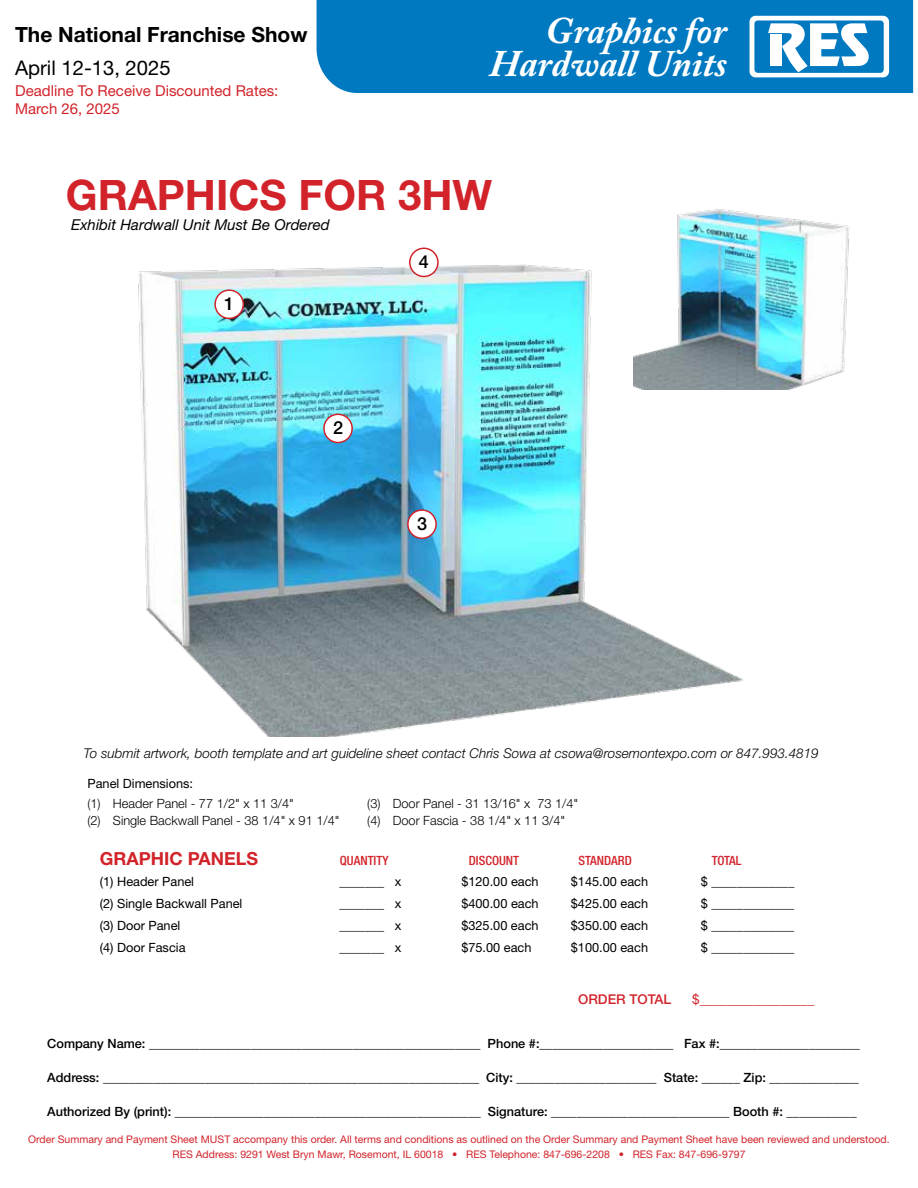
<style>
.page{position:relative;width:918px;height:1188px;background:#fff}
.page>*{position:absolute;margin:0;border:0;box-sizing:border-box;transform-origin:0 0}
.t1{font:700 42px "Helvetica Neue LT Std";color:#d2232a}
.t2{font:italic 700 37.35px/32.8px "Adobe Caslon Pro";color:#fff;text-align:right}
.t3{font:700 21px "Helvetica Neue LT Std";color:#000}
.t4{font:20.25px "Helvetica Neue LT Std";color:#000}
.t5{font:700 18px "Helvetica Neue LT Std";color:#d2232a}
.t6{font:500 18px "Helvetica Neue LT Std";color:#000}
.t7{font:15px/18px "Helvetica Neue LT Std";color:#d2232a}
.t8{font:italic 15px "Helvetica Neue LT Std";color:#000}
.t9{font:italic 300 13.5px "Helvetica Neue LT Std";color:#000}
.t10{font:500 13.5px "Helvetica Neue LT Std";color:#d2232a}
.t11{font:500 12.75px "Helvetica Neue LT Std";color:#000}
.t12{font:12.75px "Helvetica Neue LT Std";color:#000}
.t13{font:300 12.75px/16.5px "Helvetica Neue LT Std";color:#000}
.t14{font:500 condensed 12.75px "Helvetica Neue LT Pro";color:#d2232a}
.t15{font:10.5px/15.3px "Helvetica Neue LT Std";color:#d2232a;text-align:center}
.s1{font-weight:400}
</style>
<div class="page">
<img style="left:138px;top:247px;width:654px;height:490px">
<img style="left:634px;top:209px;width:216px;height:180px">
<div style="left:215px;top:290px;width:28px;height:28px;background:#fff;border-radius:50%"></div>
<div style="left:214px;top:289px;width:30px;height:30px;border:2px solid #d2232a;border-radius:50%"></div>
<div style="left:324px;top:414px;width:28px;height:28px;background:#fff;border-radius:50%"></div>
<div style="left:323px;top:414px;width:30px;height:29px;border:2px solid #d2232a;border-radius:50%"></div>
<div style="left:408px;top:510px;width:28px;height:28px;background:#fff;border-radius:50%"></div>
<div style="left:407px;top:509px;width:30px;height:30px;border:2px solid #d2232a;border-radius:50%"></div>
<div style="left:410px;top:248px;width:28px;height:28px;background:#fff;border-radius:50%"></div>
<div style="left:409px;top:248px;width:30px;height:29px;border:2px solid #d2232a;border-radius:50%"></div>
<div style="left:317px;top:0;width:596px;height:93px;background:#0079c1"></div>
<svg style="left:750px;top:16px;width:139px;height:61px"></svg>
<div style="left:770px;top:34px;width:12px;height:32px;background:#fff"></div>
<h3 class="t3" style="left:15px;top:22px;width:294px">The National Franchise Show</h3>
<h3 class="t4" style="left:15px;top:56px;width:157px">April 12-13, 2025</h3>
<p class="t7" style="left:15px;top:81px;width:265px">Deadline To Receive Discounted Rates:<br>March 26, 2025</p>
<h2 class="t2" style="left:489px;top:14px;width:239px">Graphics for<br>Hardwall Units</h2>
<h1 class="t1" style="left:66px;top:169px;width:428px">GRAPHICS FOR 3HW</h1>
<p class="t8" style="left:71px;top:216px;width:260px">Exhibit Hardwall Unit Must Be Ordered</p>
<h3 class="t6" style="left:224px;top:293px;width:12px">1</h3>
<h3 class="t6" style="left:333px;top:417px;width:12px">2</h3>
<h3 class="t6" style="left:419px;top:251px;width:12px">4</h3>
<h3 class="t6" style="left:417px;top:513px;width:12px">3</h3>
<p class="t9" style="left:84px;top:746px;width:737px">To submit artwork, booth template and art guideline sheet contact Chris Sowa at csowa@rosemontexpo.com or 847.993.4819</p>
<p class="t12" style="left:87px;top:776px;width:107px">Panel Dimensions:</p>
<p class="t13" style="left:87px;top:795px;width:254px">(1) Header Panel - 77 1/2" x 11 3/4"<br>(2) Single Backwall Panel - 38 1/4" x 91 1/4"</p>
<p class="t13" style="left:367px;top:795px;width:212px">(3) Door Panel - 31 13/16" x 73 1/4" (4) Door Fascia - 38 1/4" x 11 3/4"</p>
<h3 class="t5" style="left:100px;top:847px;width:160px">GRAPHIC PANELS</h3>
<p class="t14" style="left:340px;top:853px;width:50px">QUANTITY</p>
<p class="t14" style="left:469px;top:853px;width:52px">DISCOUNT</p>
<p class="t14" style="left:578px;top:853px;width:55px">STANDARD</p>
<p class="t14" style="left:712px;top:853px;width:31px">TOTAL</p>
<p class="t12" style="left:100px;top:874px;width:96px">(1) Header Panel</p>
<p class="t12" style="left:340px;top:874px;width:63px">_______ x</p>
<p class="t12" style="left:461px;top:874px;width:79px">$120.00 each</p>
<p class="t12" style="left:571px;top:874px;width:79px">$145.00 each</p>
<p class="t12" style="left:701px;top:874px;width:95px">$ _____________</p>
<p class="t12" style="left:100px;top:896px;width:144px">(2) Single Backwall Panel</p>
<p class="t12" style="left:340px;top:896px;width:63px">_______ x</p>
<p class="t12" style="left:461px;top:896px;width:79px">$400.00 each</p>
<p class="t12" style="left:571px;top:896px;width:79px">$425.00 each</p>
<p class="t12" style="left:701px;top:896px;width:95px">$ _____________</p>
<p class="t12" style="left:100px;top:918px;width:82px">(3) Door Panel</p>
<p class="t12" style="left:340px;top:918px;width:63px">_______ x</p>
<p class="t12" style="left:461px;top:918px;width:79px">$325.00 each</p>
<p class="t12" style="left:571px;top:918px;width:79px">$350.00 each</p>
<p class="t12" style="left:701px;top:918px;width:95px">$ _____________</p>
<p class="t12" style="left:100px;top:940px;width:87px">(4) Door Fascia</p>
<p class="t12" style="left:339px;top:940px;width:63px">_______ x</p>
<p class="t12" style="left:461px;top:940px;width:72px">$75.00 each</p>
<p class="t12" style="left:571px;top:940px;width:79px">$100.00 each</p>
<p class="t12" style="left:701px;top:940px;width:95px">$ _____________</p>
<p class="t10" style="left:578px;top:991px;width:95px">ORDER TOTAL</p>
<p class="t10" style="left:692px;top:991px;width:124px"><span class="s1">$</span>_________________</p>
<p class="t11" style="left:47px;top:1036px;width:814px">Company Name: ____________________________________________________ Phone #:_____________________ Fax #:______________________</p>
<p class="t11" style="left:47px;top:1070px;width:813px">Address: ___________________________________________________________ City: ______________________ State: ______ Zip: ______________</p>
<p class="t11" style="left:47px;top:1103px;width:811px">Authorized By (print): ________________________________________________ Signature: ____________________________ Booth #: ___________</p>
<p class="t15" style="left:28px;top:1131px;width:863px">Order Summary and Payment Sheet MUST accompany this order. All terms and conditions as outlined on the Order Summary and Payment Sheet have been reviewed and understood.<br>RES Address: 9291 West Bryn Mawr, Rosemont, IL 60018 • RES Telephone: 847-696-2208 • RES Fax: 847-696-9797</p>
</div>
